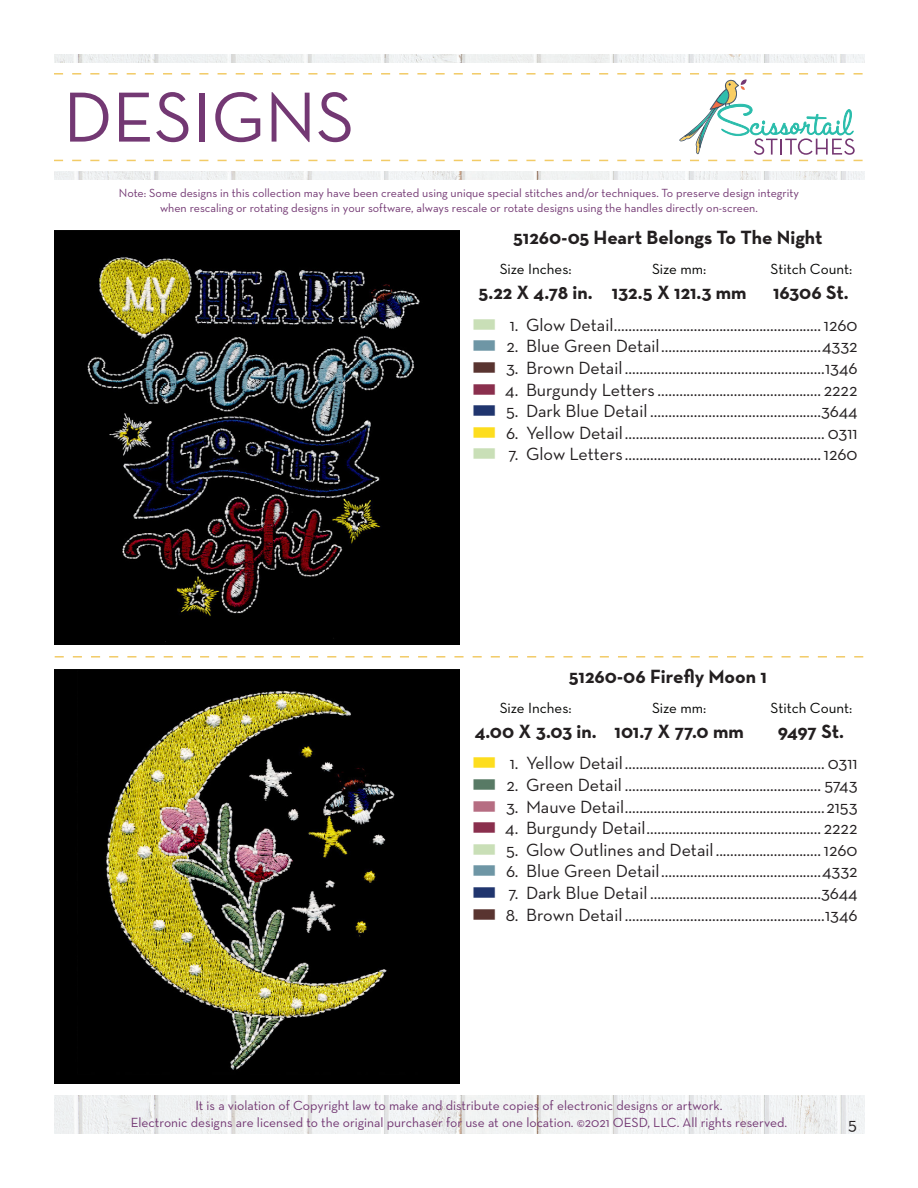
<style>
.page{position:relative;width:918px;height:1188px;background:#fff}
.page>*{position:absolute;margin:0;border:0;box-sizing:border-box;transform-origin:0 0}
.t1{font:72px "Neutra Text";color:#733873}
.t2{font:700 19.5px "Neutra Text";color:#231f20}
.t3{font:18px "Neutra Text";color:#231f20}
.t4{font:15px "Neutra Text";color:#040503}
.t5{font:13.5px "Neutra Text";color:#733873}
.t6{font:12px "Neutra Text";color:#733873}
.s1{color:#c9dfb7}
.s2{color:#6e96a5}
.s3{color:#593430}
.s4{color:#8a2f4d}
.s5{color:#20356e}
.s6{color:#fddd1e}
.s7{color:#587a65}
.s8{color:#b66d82}
</style>
<div class="page">
<img style="left:54px;top:1096px;width:810px;height:38px">
<img style="left:54px;top:54px;width:810px;height:126px">
<div style="left:29px;top:63px;width:863px;height:108px;background:#fff"></div>
<svg style="left:54px;top:73px;width:809px;height:88px"></svg>
<svg style="left:55px;top:656px;width:808px;height:2px"></svg>
<img style="left:54px;top:230px;width:405px;height:414px">
<img style="left:54px;top:669px;width:405px;height:414px">
<p class="t1" style="left:63px;top:73px;width:293px">DESIGNS</p>
<p class="t6" style="left:119px;top:186px;width:682px">Note: Some designs in this collection may have been created using unique special stitches and/or techniques. To preserve design integrity</p>
<p class="t6" style="left:160px;top:200px;width:599px">when rescaling or rotating designs in your software, always rescale or rotate designs using the handles directly on-screen.</p>
<p class="t2" style="left:513px;top:225px;width:311px">51260-05 Heart Belongs To The Night</p>
<p class="t4" style="left:500px;top:260px;width:73px">Size Inches:</p>
<p class="t4" style="left:652px;top:260px;width:56px">Size mm:</p>
<p class="t4" style="left:770px;top:260px;width:83px">Stitch Count:</p>
<p class="t2" style="left:479px;top:280px;width:116px">5.22 X 4.78 in.</p>
<p class="t2" style="left:612px;top:280px;width:136px">132.5 X 121.3 mm</p>
<p class="t2" style="left:773px;top:280px;width:77px">16306 St.</p>
<p class="t3" style="left:472px;top:314px;width:387px"><span class="s1">■</span> 1. Glow Detail......................................................... 1260</p>
<p class="t3" style="left:472px;top:335px;width:387px"><span class="s2">■</span> 2. Blue Green Detail............................................4332</p>
<p class="t3" style="left:472px;top:357px;width:387px"><span class="s3">■</span> 3. Brown Detail .......................................................1346</p>
<p class="t3" style="left:472px;top:379px;width:387px"><span class="s4">■</span> 4. Burgundy Letters ............................................. 2222</p>
<p class="t3" style="left:472px;top:400px;width:387px"><span class="s5">■</span> 5. Dark Blue Detail ...............................................3644</p>
<p class="t3" style="left:472px;top:422px;width:387px"><span class="s6">■</span> 6. Yellow Detail....................................................... 0311</p>
<p class="t3" style="left:472px;top:443px;width:387px"><span class="s1">■</span> 7. Glow Letters ...................................................... 1260</p>
<p class="t2" style="left:569px;top:664px;width:200px">51260-06 Firefly Moon 1</p>
<p class="t4" style="left:500px;top:699px;width:73px">Size Inches:</p>
<p class="t4" style="left:652px;top:699px;width:56px">Size mm:</p>
<p class="t4" style="left:770px;top:699px;width:83px">Stitch Count:</p>
<p class="t2" style="left:475px;top:719px;width:123px">4.00 X 3.03 in.</p>
<p class="t2" style="left:615px;top:719px;width:131px">101.7 X 77.0 mm</p>
<p class="t2" style="left:778px;top:719px;width:68px">9497 St.</p>
<p class="t3" style="left:472px;top:752px;width:387px"><span class="s6">■</span> 1. Yellow Detail....................................................... 0311</p>
<p class="t3" style="left:472px;top:774px;width:387px"><span class="s7">■</span> 2. Green Detail ...................................................... 5743</p>
<p class="t3" style="left:472px;top:796px;width:387px"><span class="s8">■</span> 3. Mauve Detail.......................................................2153</p>
<p class="t3" style="left:472px;top:817px;width:387px"><span class="s4">■</span> 4. Burgundy Detail................................................ 2222</p>
<p class="t3" style="left:472px;top:839px;width:387px"><span class="s1">■</span> 5. Glow Outlines and Detail ............................. 1260</p>
<p class="t3" style="left:472px;top:860px;width:387px"><span class="s2">■</span> 6. Blue Green Detail............................................4332</p>
<p class="t3" style="left:472px;top:882px;width:387px"><span class="s5">■</span> 7. Dark Blue Detail ...............................................3644</p>
<p class="t3" style="left:472px;top:904px;width:387px"><span class="s3">■</span> 8. Brown Detail .......................................................1346</p>
<p class="t5" style="left:195px;top:1098px;width:529px">It is a violation of Copyright law to make and distribute copies of electronic designs or artwork.</p>
<p class="t5" style="left:131px;top:1114px;width:658px">Electronic designs are licensed to the original purchaser for use at one location. ©2021 OESD, LLC. All rights reserved.</p>
<p class="t3" style="left:848px;top:1113px;width:10px">5</p>
</div>
